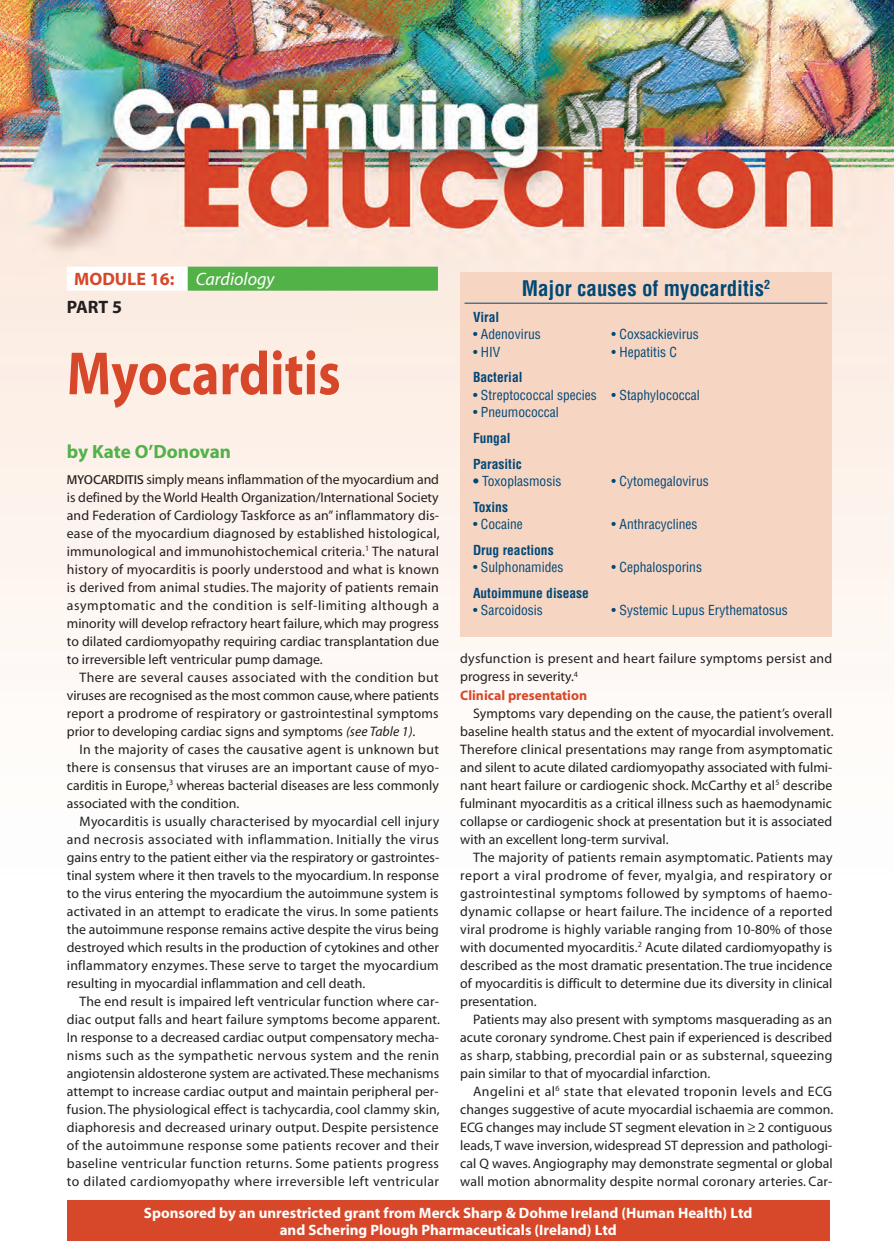
<style>
.page{position:relative;width:894px;height:1258px;background:#fff}
.page>*{position:absolute;margin:0;border:0;box-sizing:border-box;transform-origin:0 0}
.t1{font:700 61.5px "Myriad";color:#d74729;scale:.85 1}
.t2{font:700 condensed 21px "Helvetica";color:#004876}
.t3{font:700 19.2px "Myriad";letter-spacing:-.005em;color:#52b147}
.t4{font:italic 18px/28px "Myriad";color:#fff}
.t5{font:700 15px/17.7px "Myriad";color:#fff;text-align:center}
.t6{font:13.8px/18px "Myriad";color:#231f20;text-align:justify}
.t7{font:13.8px/18px "Myriad";letter-spacing:.02em;color:#231f20}
.t8{font:condensed 13.5px "Helvetica";color:#004876}
.t9{font:700 condensed 13.5px/25.8px "Helvetica";color:#004876}
.s1{font-weight:700;font-style:normal;color:#d74729}
.s2{font-weight:700;font-style:normal;color:#231f20}
.s3{font-family:"Formata";font-size:12.3px}
.s4{font-style:italic}
.s5{font-weight:700}
.s6{font-weight:700;color:#d74729}
</style>
<div class="page">
<img style="left:0;top:0;width:894px;height:651px">
<div style="left:67px;top:267px;width:121px;height:24px;background:#fff"></div>
<div style="left:188px;top:267px;width:250px;height:24px;background:#52b147"></div>
<div style="left:67px;top:1200px;width:762px;height:41px;background:#d74729"></div>
<div style="left:460px;top:272px;width:371px;height:364px;background:#f7d5c3"></div>
<hr style="left:464px;top:303px;width:363px;height:1px;background:#004876">
<svg style="left:0;top:0;width:5px;height:4px"></svg>
<h3 class="t4" style="left:67px;top:265px;width:209px;text-indent:7px"><span class="s1">MODULE 16:</span> Cardiology<br><span class="s2">PART 5</span></h3>
<h1 class="t1" style="left:67px;top:342px;width:324px">Myocarditis</h1>
<h3 class="t3" style="left:67px;top:442px;width:166px">by Kate O’Donovan</h3>
<p class="t6" style="left:67px;top:470px;width:374px"><span class="s3">MYOCARDITIS</span> simply means inflammation of the myocardium and is defined by the World Health Organization/International Society and Federation of Cardiology Taskforce as an” inflammatory dis&shy;ease of the myocardium diagnosed by established histological, immunological and immunohistochemical criteria.<sup>1</sup> The natural history of myocarditis is poorly understood and what is known is derived from animal studies. The majority of patients remain asymptomatic and the condition is self-limiting although a minority will develop refractory heart failure, which may progress to dilated cardiomyopathy requiring cardiac transplantation due to irreversible left ventricular pump damage.</p>
<p class="t6" style="left:67px;top:668px;width:374px;text-indent:13px">There are several causes associated with the condition but viruses are recognised as the most common cause, where patients report a prodrome of respiratory or gastrointestinal symptoms prior to developing cardiac signs and symptoms <span class="s4">(see Table 1)</span>.</p>
<p class="t6" style="left:67px;top:740px;width:374px;text-indent:13px">In the majority of cases the causative agent is unknown but there is consensus that viruses are an important cause of myo&shy;carditis in Europe,<sup>3</sup> whereas bacterial diseases are less commonly associated with the condition.</p>
<p class="t6" style="left:67px;top:812px;width:374px;text-indent:13px">Myocarditis is usually characterised by myocardial cell injury and necrosis associated with inflammation. Initially the virus gains entry to the patient either via the respiratory or gastrointes&shy;tinal system where it then travels to the myocardium. In response to the virus entering the myocardium the autoimmune system is activated in an attempt to eradicate the virus. In some patients the autoimmune response remains active despite the virus being destroyed which results in the production of cytokines and other inflammatory enzymes. These serve to target the myocardium resulting in myocardial inflammation and cell death.</p>
<p class="t6" style="left:67px;top:992px;width:375px;text-indent:13px">The end result is impaired left ventricular function where car&shy;diac output falls and heart failure symptoms become apparent.<br>In response to a decreased cardiac output compensatory mecha&shy;nisms such as the sympathetic nervous system and the renin angiotensin aldosterone system are activated. These mechanisms attempt to increase cardiac output and maintain peripheral per&shy;fusion. The physiological effect is tachycardia, cool clammy skin, diaphoresis and decreased urinary output. Despite persistence of the autoimmune response some patients recover and their baseline ventricular function returns. Some patients progress to dilated cardiomyopathy where irreversible left ventricular</p>
<h2 class="t2" style="left:522px;top:276px;width:250px">Major causes of myocarditis<sup>2</sup></h2>
<p class="t9" style="left:473px;top:304px;width:28px">Viral</p>
<p class="t8" style="left:473px;top:326px;width:69px">• Adenovirus</p>
<p class="t8" style="left:611px;top:326px;width:89px">• Coxsackievirus</p>
<p class="t8" style="left:473px;top:343px;width:29px">• HIV</p>
<p class="t8" style="left:611px;top:343px;width:67px">• Hepatitis C</p>
<p class="t9" style="left:473px;top:364px;width:51px">Bacterial</p>
<p class="t8" style="left:473px;top:386px;width:228px">• Streptococcal species • Staphylococcal</p>
<p class="t8" style="left:473px;top:404px;width:87px">• Pneumococcal</p>
<p class="t9" style="left:473px;top:425px;width:50px">Fungal<br>Parasitic</p>
<p class="t8" style="left:473px;top:472px;width:90px"><span class="s5">•</span> Toxoplasmosis</p>
<p class="t8" style="left:611px;top:472px;width:99px">• Cytomegalovirus</p>
<p class="t9" style="left:473px;top:493px;width:36px">Toxins</p>
<p class="t8" style="left:473px;top:515px;width:51px">• Cocaine</p>
<p class="t8" style="left:611px;top:515px;width:87px">• Anthracyclines</p>
<p class="t9" style="left:473px;top:537px;width:82px">Drug reactions</p>
<p class="t8" style="left:473px;top:558px;width:92px">• Sulphonamides</p>
<p class="t8" style="left:611px;top:558px;width:92px">• Cephalosporins</p>
<p class="t9" style="left:473px;top:580px;width:117px">Autoimmune disease</p>
<p class="t8" style="left:473px;top:601px;width:71px">• Sarcoidosis</p>
<p class="t8" style="left:611px;top:601px;width:178px">• Systemic Lupus Erythematosus</p>
<p class="t7" style="left:460px;top:650px;width:373px">dysfunction is present and heart failure symptoms persist and progress in severity.<sup>4<br></sup><span class="s6">Clinical presentation</span></p>
<p class="t6" style="left:460px;top:704px;width:375px;text-indent:13px">Symptoms vary depending on the cause, the patient’s overall baseline health status and the extent of myocardial involvement.<br>Therefore clinical presentations may range from asymptomatic and silent to acute dilated cardiomyopathy associated with fulmi&shy;nant heart failure or cardiogenic shock. McCarthy et al<sup>5</sup> describe fulminant myocarditis as a critical illness such as haemodynamic collapse or cardiogenic shock at presentation but it is associated with an excellent long-term survival.</p>
<p class="t6" style="left:460px;top:848px;width:374px;text-indent:13px">The majority of patients remain asymptomatic. Patients may report a viral prodrome of fever, myalgia, and respiratory or gastrointestinal symptoms followed by symptoms of haemo&shy;dynamic collapse or heart failure. The incidence of a reported viral prodrome is highly variable ranging from 10-80% of those with documented myocarditis.<sup>2</sup> Acute dilated cardiomyopathy is described as the most dramatic presentation. The true incidence of myocarditis is difficult to determine due its diversity in clinical presentation.</p>
<p class="t6" style="left:460px;top:1010px;width:374px;text-indent:13px">Patients may also present with symptoms masquerading as an acute coronary syndrome. Chest pain if experienced is described as sharp, stabbing, precordial pain or as substernal, squeezing pain similar to that of myocardial infarction.</p>
<p class="t6" style="left:460px;top:1082px;width:375px;text-indent:13px">Angelini et al<sup>6</sup> state that elevated troponin levels and ECG changes suggestive of acute myocardial ischaemia are common.<br>ECG changes may include ST segment elevation in ≥ 2 contiguous leads, T wave inversion, widespread ST depression and pathologi&shy;cal Q waves. Angiography may demonstrate segmental or global wall motion abnormality despite normal coronary arteries. Car-</p>
<p class="t5" style="left:144px;top:1204px;width:610px">Sponsored by an unrestricted grant from Merck Sharp &amp; Dohme Ireland (Human Health) Ltd and Schering Plough Pharmaceuticals (Ireland) Ltd</p>
</div>
